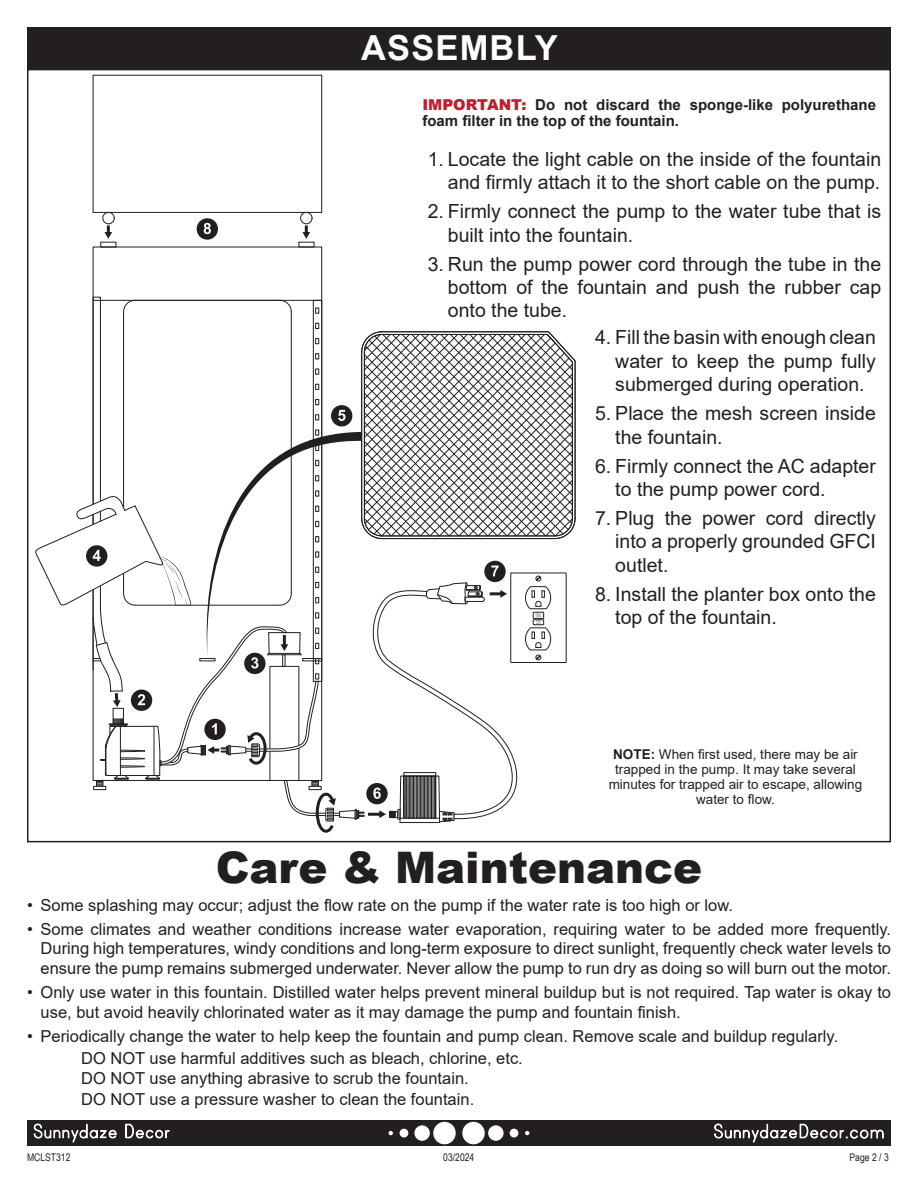
<style>
.page{position:relative;width:918px;height:1188px;background:#fff}
.page>*{position:absolute;margin:0;border:0;box-sizing:border-box;transform-origin:0 0}
.t1{font:900 43.5px "Arial";color:#231f20}
.t2{font:700 34.5px "Arial";letter-spacing:.035em;color:#fff}
.t3{font:19.5px/23.4px "Arial";color:#231f20}
.t4{font:16.5px/19.2px "Arial";color:#231f20;text-align:justify}
.t5{font:700 15px/16.5px "Arial";color:#231f20}
.t6{font:13.5px/15px "Arial";color:#231f20;text-align:center}
.t7{font:10.5px "Arial Narrow";color:#231f20}
.s1{font-weight:900;color:#be1d2c}
.s2{font-weight:700}
</style>
<div class="page">
<div style="left:27px;top:1120px;width:864px;height:26px;background:#231f20"></div>
<div style="left:462px;top:1122px;width:23px;height:22px;background:#fff;border-radius:50%"></div>
<div style="left:488px;top:1125px;width:16px;height:16px;background:#fff;border-radius:50%"></div>
<div style="left:510px;top:1129px;width:8px;height:8px;background:#fff;border-radius:50%"></div>
<svg style="left:525px;top:1131px;width:4px;height:4px"></svg>
<div style="left:433px;top:1122px;width:23px;height:22px;background:#fff;border-radius:50%"></div>
<div style="left:414px;top:1125px;width:16px;height:16px;background:#fff;border-radius:50%"></div>
<div style="left:400px;top:1129px;width:8px;height:8px;background:#fff;border-radius:50%"></div>
<svg style="left:389px;top:1131px;width:4px;height:4px"></svg>
<svg style="left:34px;top:1123px;width:83px;height:20px"></svg>
<svg style="left:125px;top:1124px;width:45px;height:15px"></svg>
<svg style="left:714px;top:1123px;width:170px;height:20px"></svg>
<div style="left:27px;top:27px;width:864px;height:43px;background:#231f20"></div>
<div style="left:93px;top:75px;width:229px;height:138px;border:1px solid #231f20"></div>
<div style="left:300px;top:212px;width:12px;height:12px;border:1px solid #231f20;border-radius:50%"></div>
<div style="left:102px;top:212px;width:13px;height:12px;border:1px solid #231f20;border-radius:50%"></div>
<div style="left:298px;top:242px;width:16px;height:5px;border:1px solid #231f20"></div>
<div style="left:100px;top:242px;width:16px;height:5px;border:1px solid #231f20"></div>
<svg style="left:104px;top:225px;width:8px;height:14px"></svg>
<svg style="left:302px;top:225px;width:8px;height:14px"></svg>
<svg style="left:35px;top:296px;width:541px;height:537px"></svg>
<div style="left:197px;top:218px;width:21px;height:22px;background:#231f20;border-radius:50%"></div>
<svg style="left:204px;top:223px;width:7px;height:11px"></svg>
<p class="t2" style="left:361px;top:23px;width:198px">ASSEMBLY</p>
<p class="t5" style="left:422px;top:96px;width:455px"><span class="s1">IMPORTANT:</span> Do not discard the sponge-like polyurethane foam filter in the top of the fountain.</p>
<p class="t3" style="left:428px;top:147px;width:455px;text-align:right">1. Locate the light cable on the inside of the fountain and firmly attach it to the short cable on the pump.</p>
<p class="t3" style="left:448px;top:200px;width:435px;text-indent:-20px">2. Firmly connect the pump to the water tube that is built into the fountain.</p>
<p class="t3" style="left:448px;top:252px;width:435px;text-align:justify;text-indent:-20px">3. Run the pump power cord through the tube in the bottom of the fountain and push the rubber cap onto the tube.</p>
<p class="t3" style="left:615px;top:326px;width:262px;text-align:justify;text-indent:-20px">4. Fill the basin with enough clean water to keep the pump fully submerged during operation.</p>
<p class="t3" style="left:615px;top:401px;width:262px;text-indent:-20px">5. Place the mesh screen inside the fountain.</p>
<p class="t3" style="left:615px;top:454px;width:262px;text-indent:-20px">6. Firmly connect the AC adapter to the pump power cord.</p>
<p class="t3" style="left:615px;top:506px;width:262px;text-align:justify;text-indent:-20px">7. Plug the power cord directly into a properly grounded GFCI outlet.</p>
<p class="t3" style="left:615px;top:582px;width:262px;text-indent:-20px">8. Install the planter box onto the top of the fountain.</p>
<p class="t6" style="left:609px;top:747px;width:255px"><span class="s2">NOTE:</span> When first used, there may be air trapped in the pump. It may take several minutes for trapped air to escape, allowing water to flow.</p>
<p class="t1" style="left:216px;top:836px;width:488px">Care &amp; Maintenance</p>
<p class="t4" style="left:27px;top:895px;width:707px">• Some splashing may occur; adjust the flow rate on the pump if the water rate is too high or low.</p>
<p class="t4" style="left:41px;top:920px;width:852px;text-indent:-14px">• Some climates and weather conditions increase water evaporation, requiring water to be added more frequently.<br>During high temperatures, windy conditions and long-term exposure to direct sunlight, frequently check water levels to ensure the pump remains submerged underwater. Never allow the pump to run dry as doing so will burn out the motor.</p>
<p class="t4" style="left:41px;top:983px;width:852px;text-indent:-14px">• Only use water in this fountain. Distilled water helps prevent mineral buildup but is not required. Tap water is okay to use, but avoid heavily chlorinated water as it may damage the pump and fountain finish.</p>
<p class="t4" style="left:27px;top:1027px;width:813px">• Periodically change the water to help keep the fountain and pump clean. Remove scale and buildup regularly.</p>
<p class="t4" style="left:81px;top:1048px;width:443px">DO NOT use harmful additives such as bleach, chlorine, etc.</p>
<p class="t4" style="left:81px;top:1069px;width:389px">DO NOT use anything abrasive to scrub the fountain.</p>
<p class="t4" style="left:81px;top:1089px;width:395px">DO NOT use a pressure washer to clean the fountain.</p>
<p class="t7" style="left:27px;top:1150px;width:45px">MCLST312</p>
<p class="t7" style="left:443px;top:1150px;width:33px">03/2024</p>
<p class="t7" style="left:850px;top:1150px;width:41px">Page 2 / 3</p>
</div>
